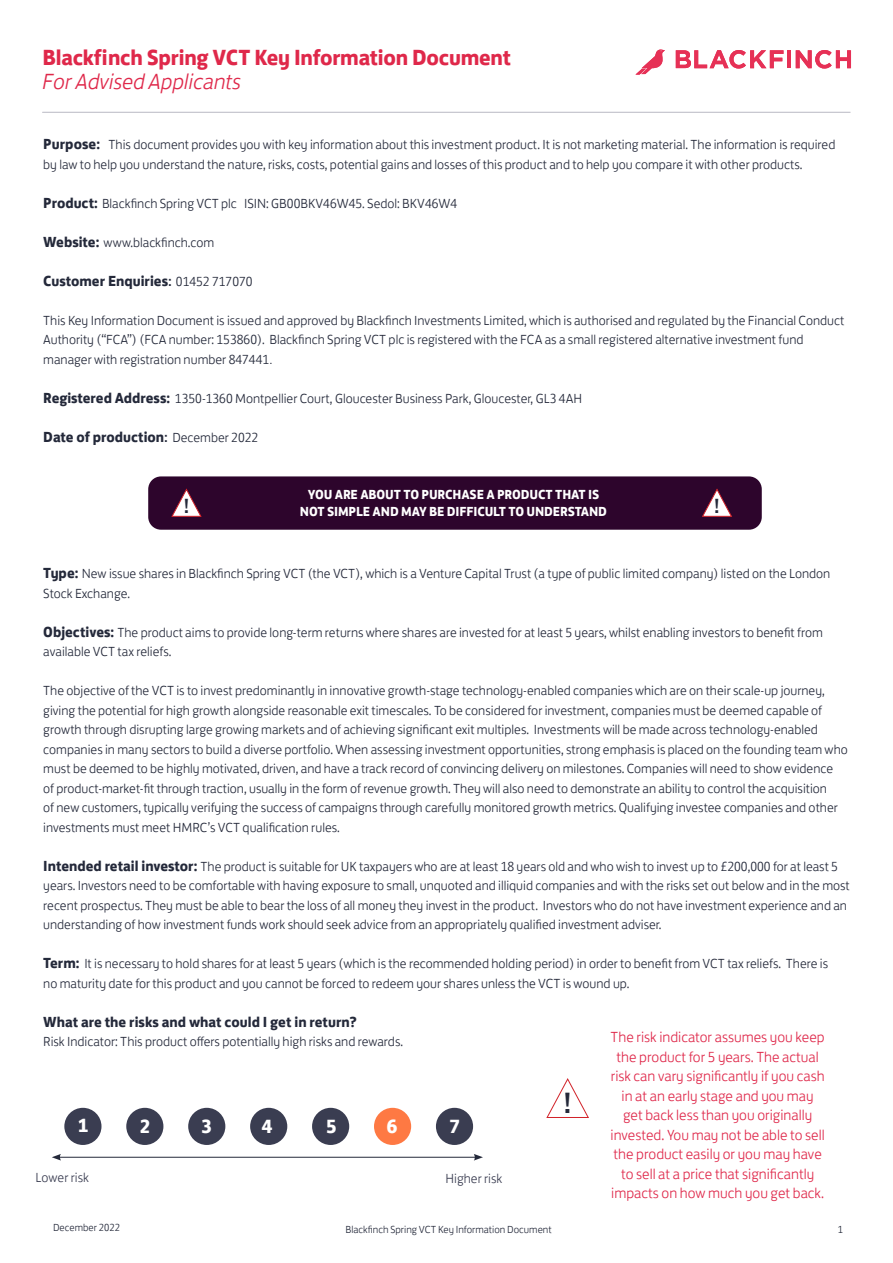
<style>
.page{position:relative;width:893px;height:1263px;background:#fff}
.page>*{position:absolute;margin:0;border:0;box-sizing:border-box;transform-origin:0 0}
.t1{font:500 28.95px "Gotham";color:#24293a}
.t2{font:700 22.5px "FS Jack";letter-spacing:-.01em;color:#df284a}
.t3{font:italic 300 22.5px "FS Jack";letter-spacing:-.01em;color:#df284a}
.t4{font:500 20.25px "Gotham";color:#24293a}
.t5{font:700 19.65px "FS Jack";color:#fff}
.t6{font:300 15px/19.5px "FS Jack";color:#df284a;text-align:center}
.t7{font:700 15px "FS Jack";color:#24293a}
.t8{font:300 13.5px/19.5px "FS Jack";color:#24293a}
.t9{font:700 13.5px "FS Jack";letter-spacing:-.01em;color:#fff}
.t10{font:300 13.5px "FS Jack";color:#3a3d51}
.t11{font:300 10.5px "FS Jack";color:#24293a}
.s1{font-weight:700;font-size:15px}
.s2{font-family:"Gotham";font-weight:500;font-size:13.5px}
.s3{font-weight:300;font-size:13.5px}
.s4{font-family:"Univers LT Std"}
</style>
<div class="page">
<hr style="left:43px;top:112px;width:807px;height:1px;background:#b9b8c3">
<hr style="left:59px;top:1157px;width:417px;height:1px;background:#24293a">
<svg style="left:52px;top:1154px;width:9px;height:6px"></svg>
<svg style="left:474px;top:1154px;width:9px;height:6px"></svg>
<div style="left:64px;top:1108px;width:37px;height:37px;background:#3a3d51;border-radius:50%"></div>
<div style="left:126px;top:1108px;width:37px;height:37px;background:#3a3d51;border-radius:50%"></div>
<div style="left:436px;top:1108px;width:37px;height:37px;background:#3a3d51;border-radius:50%"></div>
<div style="left:374px;top:1108px;width:37px;height:37px;background:#fe7943;border-radius:50%"></div>
<div style="left:188px;top:1108px;width:37px;height:37px;background:#3a3d51;border-radius:50%"></div>
<div style="left:250px;top:1108px;width:37px;height:37px;background:#3a3d51;border-radius:50%"></div>
<div style="left:312px;top:1108px;width:37px;height:37px;background:#3a3d51;border-radius:50%"></div>
<div style="left:148px;top:476px;width:614px;height:54px;background:#2d052c;border-radius:13px"></div>
<svg style="left:171px;top:488px;width:31px;height:29px"></svg>
<svg style="left:702px;top:488px;width:30px;height:29px"></svg>
<svg style="left:546px;top:1078px;width:43px;height:40px"></svg>
<svg style="left:676px;top:50px;width:107px;height:19px"></svg>
<hr style="left:787px;top:50px;width:4px;height:18px;background:#e63156">
<svg style="left:796px;top:50px;width:55px;height:19px"></svg>
<svg style="left:635px;top:50px;width:30px;height:25px"></svg>
<p class="t2" style="left:43px;top:38px;width:470px">Blackfinch Spring VCT Key Information Document</p>
<p class="t3" style="left:43px;top:64px;width:200px">For Advised Applicants</p>
<p class="t8" style="left:43px;top:134px;width:794px"><span class="s1">Purpose:</span> This document provides you with key information about this investment product. It is not marketing material. The information is required by law to help you understand the nature, risks, costs, potential gains and losses of this product and to help you compare it with other products.</p>
<p class="t8" style="left:43px;top:192px;width:416px"><span class="s1">Product:</span> Blackfinch Spring VCT plc ISIN: GB00BKV46W45. Sedol: BKV46W4</p>
<p class="t8" style="left:43px;top:231px;width:173px"><span class="s1">Website:</span> www.blackfinch.com</p>
<p class="t7" style="left:43px;top:268px;width:211px">Customer Enquiries<span class="s2">:</span> <span class="s3">01452 717070</span></p>
<p class="t8" style="left:43px;top:309px;width:803px">This Key Information Document is issued and approved by Blackfinch Investments Limited, which is authorised and regulated by the Financial Conduct<br>Authority (“FCA”) (FCA number: 153860). Blackfinch Spring VCT plc is registered with the FCA as a small registered alternative investment fund manager with registration number 847441<span class="s4">.</span></p>
<p class="t8" style="left:43px;top:387px;width:540px"><span class="s1">Registered Address:</span> 1350-1360 Montpellier Court, Gloucester Business Park, Gloucester, GL3 4AH</p>
<p class="t7" style="left:43px;top:424px;width:217px">Date of production<span class="s2">:</span> <span class="s3">December 2022</span></p>
<p class="t9" style="left:308px;top:483px;width:293px">YOU ARE ABOUT TO PURCHASE A PRODUCT THAT IS</p>
<p class="t4" style="left:183px;top:493px;width:8px">!</p>
<p class="t9" style="left:300px;top:500px;width:309px">NOT SIMPLE AND MAY BE DIFFICULT TO UNDERSTAND</p>
<p class="t4" style="left:714px;top:493px;width:8px">!</p>
<p class="t8" style="left:43px;top:563px;width:789px"><span class="s1">Type:</span> New issue shares in Blackfinch Spring VCT (the VCT), which is a Venture Capital Trust (a type of public limited company) listed on the London<br>Stock Exchange.</p>
<p class="t8" style="left:43px;top:621px;width:781px"><span class="s1">Objectives:</span> The product aims to provide long-term returns where shares are invested for at least 5 years, whilst enabling investors to benefit from available VCT tax reliefs.</p>
<p class="t8" style="left:43px;top:680px;width:806px">The objective of the VCT is to invest predominantly in innovative growth-stage technology-enabled companies which are on their scale-up journey, giving the potential for high growth alongside reasonable exit timescales. To be considered for investment, companies must be deemed capable of growth through disrupting large growing markets and of achieving significant exit multiples. Investments will be made across technology-enabled companies in many sectors to build a diverse portfolio. When assessing investment opportunities, strong emphasis is placed on the founding team who must be deemed to be highly motivated, driven, and have a track record of convincing delivery on milestones. Companies will need to show evidence<br>of product-market-fit through traction, usually in the form of revenue growth. They will also need to demonstrate an ability to control the acquisition<br>of new customers, typically verifying the success of campaigns through carefully monitored growth metrics. Qualifying investee companies and other investments must meet HMRC’s VCT qualification rules.</p>
<p class="t8" style="left:43px;top:855px;width:808px"><span class="s1">Intended retail investor:</span> The product is suitable for UK taxpayers who are at least 18 years old and who wish to invest up to £200,000 for at least 5 years. Investors need to be comfortable with having exposure to small, unquoted and illiquid companies and with the risks set out below and in the most recent prospectus. They must be able to bear the loss of all money they invest in the product. Investors who do not have investment experience and an understanding of how investment funds work should seek advice from an appropriately qualified investment adviser.</p>
<p class="t8" style="left:43px;top:953px;width:786px"><span class="s1">Term:</span> It is necessary to hold shares for at least 5 years (which is the recommended holding period) in order to benefit from VCT tax reliefs. There is no maturity date for this product and you cannot be forced to redeem your shares unless the VCT is wound up.</p>
<p class="t7" style="left:43px;top:1009px;width:315px">What are the risks and what could I get in return?</p>
<p class="t8" style="left:43px;top:1031px;width:361px">Risk Indicator: This product offers potentially high risks and rewards.</p>
<p class="t6" style="left:611px;top:1026px;width:216px">The risk indicator assumes you keep the product for 5 years. The actual risk can vary significantly if you cash in at an early stage and you may get back less than you originally invested. You may not be able to sell the product easily or you may have to sell at a price that significantly impacts on how much you get back.</p>
<p class="t1" style="left:563px;top:1084px;width:10px">!</p>
<p class="t5" style="left:78px;top:1109px;width:13px">1</p>
<p class="t5" style="left:140px;top:1110px;width:13px">2</p>
<p class="t5" style="left:326px;top:1110px;width:13px">5</p>
<p class="t5" style="left:387px;top:1110px;width:13px">6</p>
<p class="t5" style="left:449px;top:1109px;width:13px">7</p>
<p class="t5" style="left:201px;top:1110px;width:13px">3</p>
<p class="t5" style="left:262px;top:1110px;width:13px">4</p>
<p class="t10" style="left:36px;top:1167px;width:55px">Lower risk</p>
<p class="t10" style="left:446px;top:1167px;width:58px">Higher risk</p>
<p class="t11" style="left:53px;top:1219px;width:68px">December 2022</p>
<p class="t11" style="left:345px;top:1221px;width:208px">Blackfinch Spring VCT Key Information Document</p>
<p class="t11" style="left:838px;top:1221px;width:7px">1</p>
</div>
